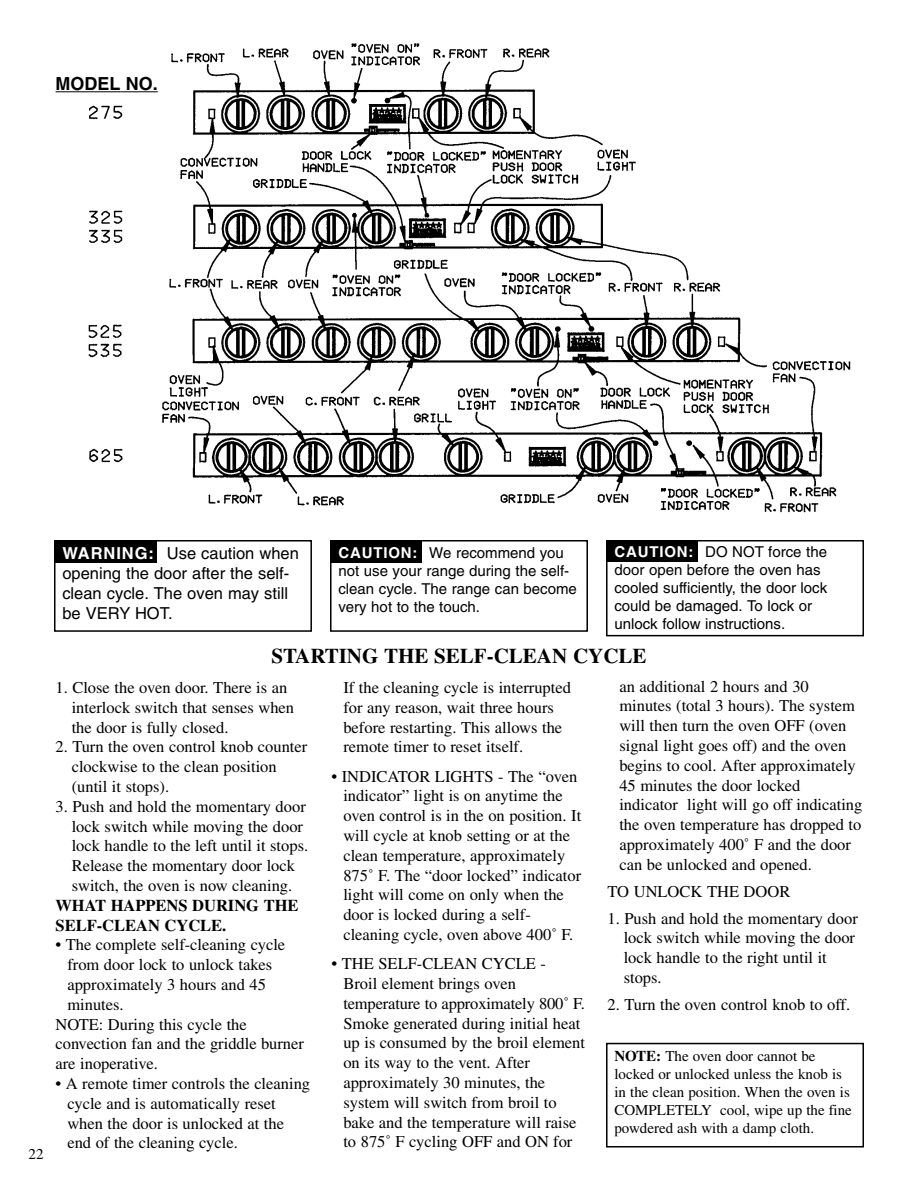
<style>
.page{position:relative;width:918px;height:1188px;background:#fff}
.page>*{position:absolute;margin:0;border:0;box-sizing:border-box;transform-origin:0 0}
.t1{font:700 21px "Times";color:#000}
.t2{font:700 18px "Helvetica";color:#000}
.t3{font:16.5px/19.8px "Times";color:#000}
.t4{font:16.5px/19.8px "Helvetica";color:#000}
.t5{font:700 16.5px/19.8px "Times";color:#000}
.t6{font:15px/18px "Helvetica";color:#000}
.t7{font:15px/18px "Times";color:#000}
.s1{font-weight:700;color:#fff}
.s2{font-weight:700}
</style>
<div class="page">
<div style="left:606px;top:541px;width:91px;height:21px;background:#000"></div>
<div style="left:606px;top:540px;width:258px;height:96px;border:2px solid #000"></div>
<div style="left:330px;top:541px;width:91px;height:22px;background:#000"></div>
<div style="left:330px;top:540px;width:258px;height:92px;border:2px solid #000"></div>
<div style="left:54px;top:541px;width:102px;height:22px;background:#000"></div>
<div style="left:54px;top:540px;width:258px;height:92px;border:2px solid #000"></div>
<div style="left:606px;top:1043px;width:258px;height:105px;border:2px solid #000"></div>
<img style="left:55px;top:43px;width:796px;height:470px">
<hr style="left:56px;top:91px;width:64px;height:1px;background:#000">
<hr style="left:120px;top:91px;width:38px;height:1px;background:#000">
<p class="t2" style="left:56px;top:77px;width:104px">MODEL NO.</p>
<p class="t7" style="left:28px;top:1147px;width:16px">22</p>
<p class="t6" style="left:614px;top:544px;width:214px"><span class="s1">CAUTION:</span> DO NOT force the door open before the oven has cooled sufficiently, the door lock could be damaged. To lock or unlock follow instructions.</p>
<p class="t4" style="left:62px;top:545px;width:238px"><span class="s1">WARNING:</span> Use caution when opening the door after the self&shy;clean cycle. The oven may still be VERY HOT.</p>
<p class="t1" style="left:271px;top:648px;width:377px">STARTING THE SELF-CLEAN CYCLE</p>
<p class="t3" style="left:72px;top:679px;width:224px;text-indent:-16px">1. Close the oven door. There is an interlock switch that senses when the door is fully closed.</p>
<p class="t3" style="left:72px;top:739px;width:237px;text-indent:-16px">2. Turn the oven control knob counter clockwise to the clean position (until it stops).</p>
<p class="t3" style="left:72px;top:798px;width:238px;text-indent:-16px">3. Push and hold the momentary door lock switch while moving the door lock handle to the left until it stops.<br>Release the momentary door lock switch, the oven is now cleaning.</p>
<p class="t5" style="left:56px;top:897px;width:245px">WHAT HAPPENS DURING THE<br>SELF-CLEAN CYCLE.</p>
<p class="t3" style="left:56px;top:937px;width:231px">• The complete self-cleaning cycle</p>
<p class="t3" style="left:67px;top:956px;width:206px">from door lock to unlock takes</p>
<p class="t3" style="left:67px;top:976px;width:200px">approximately 3 hours and 45</p>
<p class="t3" style="left:67px;top:996px;width:58px">minutes.</p>
<p class="t3" style="left:56px;top:1016px;width:193px">NOTE: During this cycle the</p>
<p class="t3" style="left:56px;top:1036px;width:250px">convection fan and the griddle burner</p>
<p class="t3" style="left:56px;top:1055px;width:104px">are inoperative.</p>
<p class="t3" style="left:67px;top:1075px;width:244px;text-indent:-12px">• A remote timer controls the cleaning cycle and is automatically reset when the door is unlocked at the end of the cleaning cycle.</p>
<p class="t6" style="left:338px;top:545px;width:240px"><span class="s1">CAUTION:</span> We recommend you not use your range during the self&shy;clean cycle. The range can become very hot to the touch.</p>
<p class="t3" style="left:619px;top:678px;width:245px">an additional 2 hours and 30 minutes (total 3 hours). The system will then turn the oven OFF (oven signal light goes off) and the oven begins to cool. After approximately<br>45 minutes the door locked indicator light will go off indicating the oven temperature has dropped to approximately 400˚ F and the door can be unlocked and opened.</p>
<p class="t3" style="left:608px;top:883px;width:184px">TO UNLOCK THE DOOR</p>
<p class="t3" style="left:624px;top:910px;width:236px;text-indent:-16px">1. Push and hold the momentary door lock switch while moving the door lock handle to the right until it stops.</p>
<p class="t3" style="left:608px;top:996px;width:244px">2. Turn the oven control knob to off.</p>
<p class="t3" style="left:343px;top:679px;width:229px">If the cleaning cycle is interrupted for any reason, wait three hours before restarting. This allows the remote timer to reset itself.</p>
<p class="t3" style="left:343px;top:768px;width:239px;text-indent:-12px">• INDICATOR LIGHTS - The “oven indicator” light is on anytime the oven control is in the on position. It will cycle at knob setting or at the clean temperature, approximately 875˚ F. The “door locked” indicator light will come on only when the door is locked during a self&shy;cleaning cycle, oven above 400˚ F.</p>
<p class="t3" style="left:343px;top:955px;width:243px;text-indent:-12px">• THE SELF-CLEAN CYCLE -<br>Broil element brings oven temperature to approximately 800˚ F.<br>Smoke generated during initial heat up is consumed by the broil element on its way to the vent. After approximately 30 minutes, the system will switch from broil to bake and the temperature will raise to 875˚ F cycling OFF and ON for</p>
<p class="t7" style="left:614px;top:1049px;width:239px"><span class="s2">NOTE:</span> The oven door cannot be locked or unlocked unless the knob is in the clean position. When the oven is COMPLETELY cool, wipe up the fine powdered ash with a damp cloth.</p>
</div>
